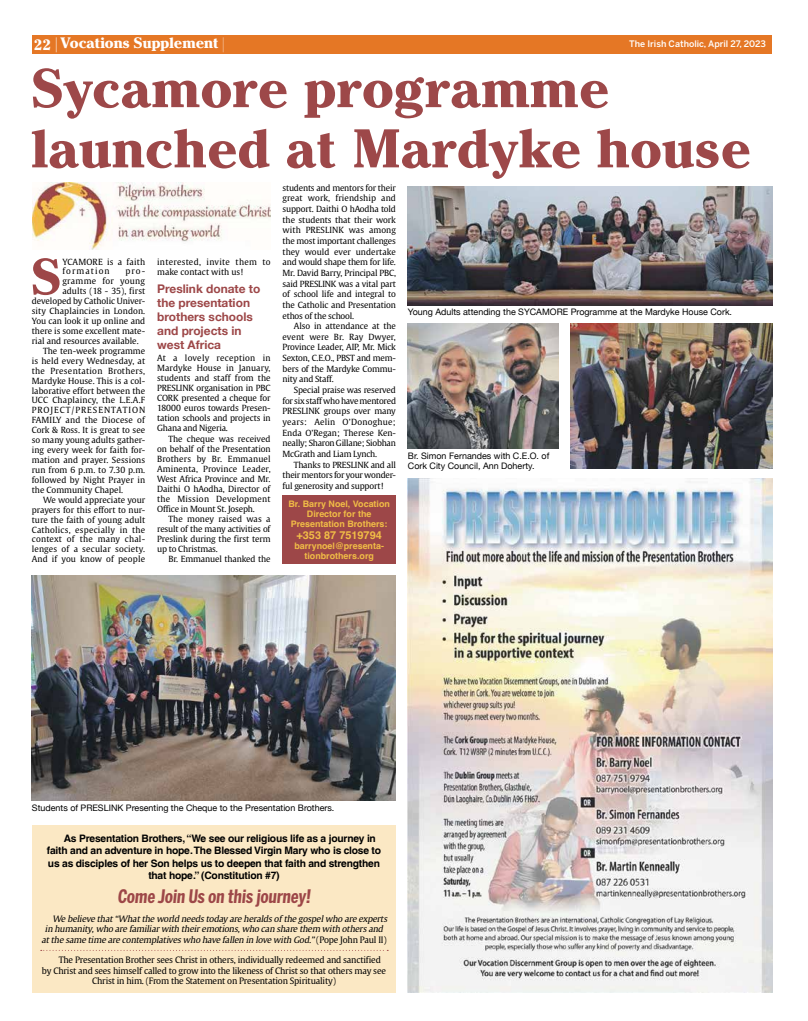
<style>
.page{position:relative;width:808px;height:1021px;background:#fff}
.page>*{position:absolute;margin:0;border:0;box-sizing:border-box;transform-origin:0 0}
.t1{font:700 expanded 57.2px/60.2px "Criterion URWTOT";letter-spacing:.01em;color:#9d4849}
.t2{font:700 expanded 53.2px "Criterion URWTOT";color:#9d4748}
.t3{font:700 18.5px "Benton Sans Comp";color:#9d4748}
.t4{font:700 expanded 15.9px "Criterion URWTOT";color:#fff}
.t5{font:700 11.9px/14px "Helvetica Neue";color:#9d4748}
.t6{font:700 10.9px "Helvetica";color:#f1bd46}
.t7{font:700 10.3px "Helvetica LT";letter-spacing:-.02em;color:#000}
.t8{font:8.9px/9.9px "Helvetica Neue";color:#000}
.t9{font:700 8.9px/9.9px "Helvetica";color:#f1bd46;text-align:center}
.t10{font:500 8.9px "Benton Sans";color:#fff}
.t11{font:italic 8.7px "Gulliver";color:#000}
.t12{font:8.7px "Gulliver";letter-spacing:-.02em;color:#000}
.t13{font:8.4px/10.6px "Gulliver";color:#000;text-align:justify}
.t14{font:8.4px/9.9px "Gulliver";letter-spacing:.02em;color:#000}
.t15{font:8.4px "Gulliver";letter-spacing:.03em;color:#000}
.t16{font:8.4px "Gulliver";letter-spacing:.025em;color:#000}
.t17{font:8.4px "Gulliver";letter-spacing:.115em;color:#000}
.t18{font:8.4px "Gulliver";letter-spacing:.035em;color:#000}
.s1{font-family:"Helvetica LT";font-weight:400;font-stretch:normal;font-size:14.9px}
.s2{font-family:"Helvetica LT";font-stretch:normal;font-size:14.9px}
.s3{font-style:normal}
</style>
<div class="page">
<div style="left:32px;top:35px;width:740px;height:18px;background:#e57725"></div>
<img style="left:32px;top:183px;width:239px;height:66px">
<img style="left:408px;top:478px;width:364px;height:514px">
<div style="left:282px;top:495px;width:114px;height:68px;background:#9d4748"></div>
<img style="left:408px;top:323px;width:150px;height:125px">
<img style="left:570px;top:323px;width:202px;height:145px">
<img style="left:408px;top:186px;width:364px;height:119px">
<img style="left:32px;top:575px;width:364px;height:226px">
<div style="left:32px;top:824px;width:364px;height:168px;background:#fbe8c4"></div>
<h3 class="t4" style="left:61px;top:33px;width:165px">Vocations Supplement <span class="s1">|</span></h3>
<p class="t10" style="left:629px;top:39px;width:138px">The Irish Catholic, April 27, 2023</p>
<h3 class="t4" style="left:34px;top:35px;width:25px">22 <span class="s2">|</span></h3>
<h1 class="t1" style="left:32px;top:62px;width:720px">Sycamore programme launched at Mardyke house</h1>
<h2 class="t2" style="left:32px;top:244px;width:31px">S</h2>
<p class="t14" style="left:62px;top:256px;width:84px">YCAMORE is a faith formation</p>
<p class="t13" style="left:125px;top:266px;width:21px">pro-</p>
<p class="t18" style="left:62px;top:276px;width:84px">gramme for young</p>
<p class="t13" style="left:62px;top:286px;width:84px">adults (18 - 35), first</p>
<p class="t13" style="left:32px;top:296px;width:115px">developed by Catholic Univer-</p>
<p class="t13" style="left:32px;top:306px;width:115px">sity Chaplaincies in London.</p>
<p class="t13" style="left:32px;top:316px;width:115px">You can look it up online and</p>
<p class="t13" style="left:32px;top:325px;width:115px">there is some excellent mate-</p>
<p class="t13" style="left:32px;top:335px;width:108px">rial and resources available.</p>
<p class="t13" style="left:43px;top:345px;width:104px">The ten-week programme</p>
<p class="t13" style="left:32px;top:355px;width:115px">is held every Wednesday, at</p>
<p class="t15" style="left:32px;top:365px;width:115px">the Presentation Brothers,</p>
<p class="t13" style="left:32px;top:375px;width:115px">Mardyke House. This is a col-</p>
<p class="t13" style="left:32px;top:385px;width:115px">laborative effort between the</p>
<p class="t14" style="left:32px;top:395px;width:115px">UCC Chaplaincy, the L.E.A.F</p>
<p class="t17" style="left:32px;top:405px;width:115px">PROJECT/PRESENTATION</p>
<p class="t14" style="left:32px;top:415px;width:115px">FAMILY and the Diocese of</p>
<p class="t13" style="left:32px;top:425px;width:115px">Cork &amp; Ross. It is great to see</p>
<p class="t13" style="left:32px;top:435px;width:115px">so many young adults gather-</p>
<p class="t13" style="left:32px;top:445px;width:115px">ing every week for faith for-</p>
<p class="t13" style="left:32px;top:454px;width:115px">mation and prayer. Sessions</p>
<p class="t13" style="left:32px;top:464px;width:115px">run from 6 p.m. to 7.30 p.m.</p>
<p class="t13" style="left:32px;top:474px;width:115px">followed by Night Prayer in</p>
<p class="t13" style="left:32px;top:484px;width:93px">the Community Chapel.</p>
<p class="t13" style="left:43px;top:494px;width:104px">We would appreciate your</p>
<p class="t13" style="left:32px;top:504px;width:115px">prayers for this effort to nur-</p>
<p class="t13" style="left:32px;top:514px;width:115px">ture the faith of young adult</p>
<p class="t14" style="left:32px;top:524px;width:115px">Catholics, especially in the</p>
<p class="t16" style="left:32px;top:534px;width:115px">context of the many chal-</p>
<p class="t14" style="left:32px;top:544px;width:115px">lenges of a secular society.</p>
<p class="t13" style="left:32px;top:554px;width:115px">And if you know of people</p>
<p class="t14" style="left:157px;top:256px;width:115px">interested, invite them to make contact with us!</p>
<h3 class="t5" style="left:157px;top:282px;width:105px">Preslink donate to the presentation brothers schools and projects in west Africa</h3>
<p class="t13" style="left:157px;top:353px;width:115px;line-height:10.1px">At a lovely reception in Mardyke House in January, students and staff from the PRESLINK organisation in PBC CORK presented a cheque for 18000 euros towards Presen&shy;tation schools and projects in Ghana and Nigeria.</p>
<p class="t13" style="left:157px;top:433px;width:115px;line-height:10.1px;text-indent:11px">The cheque was received on behalf of the Presentation Brothers by Br. Emmanuel Aminenta, Province Leader, West Africa Province and Mr.<br>Daithi O hAodha, Director of the Mission Development Office in Mount St. Joseph.</p>
<p class="t13" style="left:157px;top:514px;width:115px;line-height:10.1px;text-indent:11px">The money raised was a result of the many activities of Preslink during the first term up to Christmas.</p>
<p class="t13" style="left:168px;top:554px;width:104px">Br. Emmanuel thanked the</p>
<p class="t13" style="left:282px;top:182px;width:115px">students and mentors for their great work, friendship and support. Daithi O hAodha told the students that their work with PRESLINK was among the most important challenges they would ever undertake and would shape them for life.<br>Mr. David Barry, Principal PBC, said PRESLINK was a vital part of school life and integral to the Catholic and Presentation ethos of the school.</p>
<p class="t13" style="left:282px;top:321px;width:115px;text-indent:11px">Also in attendance at the event were Br. Ray Dwyer, Province Leader, AIP, Mr. Mick Sexton, C.E.O., PBST and mem&shy;bers of the Mardyke Commu&shy;nity and Staff.</p>
<p class="t13" style="left:282px;top:384px;width:115px;text-indent:11px">Special praise was reserved for six staff who have mentored PRESLINK groups over many years: Aelin O’Donoghue; Enda O’Regan; Therese Ken&shy;neally; Sharon Gillane; Siobhan McGrath and Liam Lynch.</p>
<p class="t13" style="left:282px;top:459px;width:115px;text-indent:11px">Thanks to PRESLINK and all their mentors for your wonder&shy;ful generosity and support!</p>
<p class="t9" style="left:288px;top:500px;width:103px">Br. Barry Noel, Vocation<br>Director for the<br>Presentation Brothers:</p>
<p class="t6" style="left:296px;top:528px;width:87px">+353 87 7519794</p>
<p class="t9" style="left:294px;top:542px;width:91px">barrynoel@presenta&shy;tionbrothers.org</p>
<p class="t8" style="left:408px;top:307px;width:326px">Young Adults attending the SYCAMORE Programme at the Mardyke House Cork.</p>
<p class="t8" style="left:408px;top:451px;width:143px">Br. Simon Fernandes with C.E.O. of<br>Cork City Council, Ann Doherty.</p>
<p class="t8" style="left:32px;top:803px;width:304px">Students of PRESLINK Presenting the Cheque to the Presentation Brothers.</p>
<p class="t7" style="left:64px;top:831px;width:314px">As Presentation Brothers, “We see our religious life as a journey in</p>
<p class="t7" style="left:47px;top:844px;width:336px">faith and an adventure in hope. The Blessed Virgin Mary who is close to</p>
<p class="t7" style="left:48px;top:856px;width:334px">us as disciples of her Son helps us to deepen that faith and strengthen</p>
<p class="t7" style="left:148px;top:869px;width:133px">that hope.” (Constitution #7)</p>
<h3 class="t3" style="left:117px;top:885px;width:197px">Come Join Us on this journey!</h3>
<p class="t11" style="left:52px;top:913px;width:338px">We believe that“Whatthe world needstoday are heraldsof the gospelwho are experts</p>
<p class="t11" style="left:45px;top:923px;width:342px">in humanity,who are familiarwith theiremotions,who can share them with othersand</p>
<p class="t11" style="left:41px;top:934px;width:347px">atthe same time are contemplativeswho have fallen in love with God.”<span class="s3">( P o p e J o h n P a u l I I )</span></p>
<p class="t12" style="left:59px;top:954px;width:324px">The Presentation Brother sees Christ in others, individually redeemed and sanctified</p>
<p class="t12" style="left:42px;top:964px;width:346px">by Christ and sees himself called to grow into the likeness of Christ so that others may see</p>
<p class="t12" style="left:92px;top:975px;width:245px">Christ in him. (From the Statement on Presentation Spirituality)</p>
</div>
